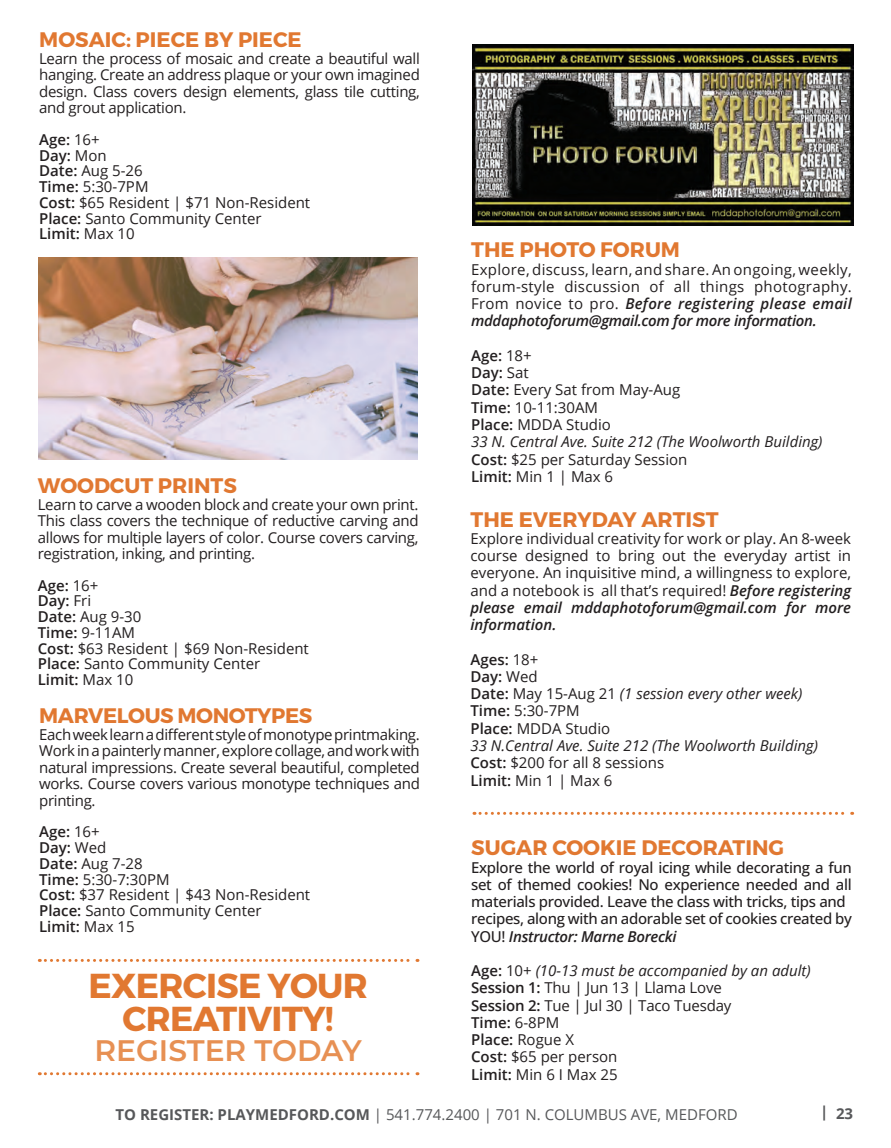
<style>
.page{position:relative;width:891px;height:1148px;background:#fff}
.page>*{position:absolute;margin:0;border:0;box-sizing:border-box;transform-origin:0 0}
.t1{font:700 34.65px/33px "Montserrat";letter-spacing:-.02em;color:#e17831;text-align:center}
.t2{font:600 29.7px "Montserrat";color:#e79053}
.t3{font:700 21px "Montserrat";color:#e17831}
.t4{font:700 21px "Montserrat";letter-spacing:-.02em;color:#e17831}
.t5{font:15px/17.2px "Open Sans";color:#231f20;text-align:justify}
.t6{font:500 15px/17.2px "Open Sans";letter-spacing:-.02em;color:#231f20}
.t7{font:italic 15px/17.2px "Open Sans";color:#231f20}
.t8{font:15px "Open Sans";color:#57585a}
.t9{font:700 15px "Open Sans";color:#57585a}
.s1{font-weight:600}
.s2{font-weight:600;font-style:italic}
.s3{font-style:italic}
.s4{font-weight:600;font-style:normal}
.s5{font-style:normal}
.s6{font-weight:700}
</style>
<div class="page">
<svg style="left:39px;top:958px;width:379px;height:4px"></svg>
<svg style="left:39px;top:1072px;width:379px;height:3px"></svg>
<img style="left:39px;top:257px;width:379px;height:202px">
<img style="left:472px;top:45px;width:381px;height:180px">
<svg style="left:474px;top:812px;width:379px;height:2px"></svg>
<h3 class="t3" style="left:39px;top:27px;width:264px">MOSAIC: PIECE BY PIECE</h3>
<p class="t5" style="left:39px;top:50px;width:382px;line-height:16.5px">Learn the process of mosaic and create a beautiful wall hanging. Create an address plaque or your own imagined design. Class covers design elements, glass tile cutting, and grout application.</p>
<p class="t5" style="left:39px;top:131px;width:273px;line-height:15.8px;text-align:left"><span class="s1">Age:</span> 16+<br><span class="s1">Day:</span> Mon<br><span class="s1">Date:</span> Aug 5-26<br><span class="s1">Time:</span> 5:30-7PM<br><span class="s1">Cost:</span> $65 Resident | $71 Non-Resident<br><span class="s1">Place:</span> Santo Community Center<br><span class="s1">Limit:</span> Max 10</p>
<h3 class="t3" style="left:38px;top:472px;width:200px">WOODCUT PRINTS</h3>
<p class="t5" style="left:38px;top:495px;width:382px;line-height:16.5px">Learn to carve a wooden block and create your own print.<br>This class covers the technique of reductive carving and allows for multiple layers of color. Course covers carving, registration, inking, and printing.</p>
<p class="t5" style="left:38px;top:577px;width:273px;line-height:15.8px;text-align:left"><span class="s1">Age:</span> 16+<br><span class="s1">Day:</span> Fri<br><span class="s1">Date:</span> Aug 9-30<br><span class="s1">Time:</span> 9-11AM<br><span class="s1">Cost:</span> $63 Resident | $69 Non-Resident<br><span class="s1">Place:</span> Santo Community Center<br><span class="s1">Limit:</span> Max 10</p>
<h3 class="t4" style="left:39px;top:703px;width:275px">MARVELOUS MONOTYPES</h3>
<p class="t5" style="left:39px;top:725px;width:382px;line-height:16.5px">Each week learn a different style of monotype printmaking.<br>Work in a painterly manner, explore collage, and work with natural impressions. Create several beautiful, completed works. Course covers various monotype techniques and printing.</p>
<p class="t5" style="left:39px;top:823px;width:273px;line-height:15.8px;text-align:left"><span class="s1">Age:</span> 16+<br><span class="s1">Day:</span> Wed<br><span class="s1">Date:</span> Aug 7-28<br><span class="s1">Time:</span> 5:30-7:30PM<br><span class="s1">Cost:</span> $37 Resident | $43 Non-Resident<br><span class="s1">Place:</span> Santo Community Center<br><span class="s1">Limit:</span> Max 15</p>
<h1 class="t1" style="left:89px;top:969px;width:281px">EXERCISE YOUR<br>CREATIVITY!</h1>
<h2 class="t2" style="left:94px;top:1029px;width:269px">REGISTER TODAY</h2>
<h3 class="t3" style="left:471px;top:237px;width:210px">THE PHOTO FORUM</h3>
<p class="t5" style="left:471px;top:260px;width:382px">Explore, discuss, learn, and share. An ongoing, weekly, forum-style discussion of all things photography.<br>From novice to pro. <span class="s2">Before registering please email mddaphotoforum@gmail.com for more information.</span></p>
<p class="t5" style="left:471px;top:346px;width:353px;text-align:left"><span class="s1">Age:</span> 18+<br><span class="s1">Day:</span> Sat<br><span class="s1">Date:</span> Every Sat from May-Aug<br><span class="s1">Time:</span> 10-11:30AM<br><span class="s1">Place:</span> MDDA Studio<br><span class="s3">33 N. Central Ave. Suite 212 (The Woolworth Building)<br></span><span class="s1">Cost:</span> $25 per Saturday Session<br><span class="s1">Limit:</span> Min 1 | Max 6</p>
<h3 class="t3" style="left:471px;top:506px;width:250px">THE EVERYDAY ARTIST</h3>
<p class="t5" style="left:470px;top:529px;width:382px">Explore individual creativity for work or play. An 8-week course designed to bring out the everyday artist in everyone. An inquisitive mind, a willingness to explore, and a notebook is all that’s required! <span class="s2">Before registering please email mddaphotoforum@gmail.com for more information.</span></p>
<p class="t7" style="left:470px;top:650px;width:349px"><span class="s4">Ages:</span> <span class="s5">18+<br></span><span class="s4">Day:</span> <span class="s5">Wed<br></span><span class="s4">Date:</span> <span class="s5">May 15-Aug 21</span> (1 session every other week)<br><span class="s4">Time:</span> <span class="s5">5:30-7PM<br></span><span class="s4">Place:</span> <span class="s5">MDDA Studio<br></span>33 N.Central Ave. Suite 212 (The Woolworth Building)<br><span class="s4">Cost:</span> <span class="s5">$200 for all 8 sessions<br></span><span class="s4">Limit:</span> <span class="s5">Min 1 | Max 6</span></p>
<h3 class="t3" style="left:471px;top:834px;width:314px">SUGAR COOKIE DECORATING</h3>
<p class="t6" style="left:471px;top:858px;width:382px">Explore the world of royal icing while decorating a fun set of themed cookies! No experience needed and all materials provided. Leave the class with tricks, tips and recipes, along with an adorable set of cookies created by YOU! <span class="s2">Instructor: Marne Borecki</span></p>
<p class="t5" style="left:471px;top:961px;width:341px;text-align:left"><span class="s1">Age:</span> 10+ <span class="s3">(10-13 must be accompanied by an adult)<br></span><span class="s1">Session 1:</span> Thu | Jun 13 | Llama Love<br><span class="s1">Session 2:</span> Tue | Jul 30 | Taco Tuesday<br><span class="s1">Time:</span> 6-8PM<br><span class="s1">Place:</span> Rogue X<br><span class="s1">Cost:</span> $65 per person<br><span class="s1">Limit:</span> Min 6 I Max 25</p>
<p class="t8" style="left:116px;top:1103px;width:624px"><span class="s6">TO REGISTER: PLAYMEDFORD.COM</span> | 541.774.2400 | 701 N. COLUMBUS AVE, MEDFORD</p>
<p class="t9" style="left:820px;top:1102px;width:35px">| 23</p>
</div>
